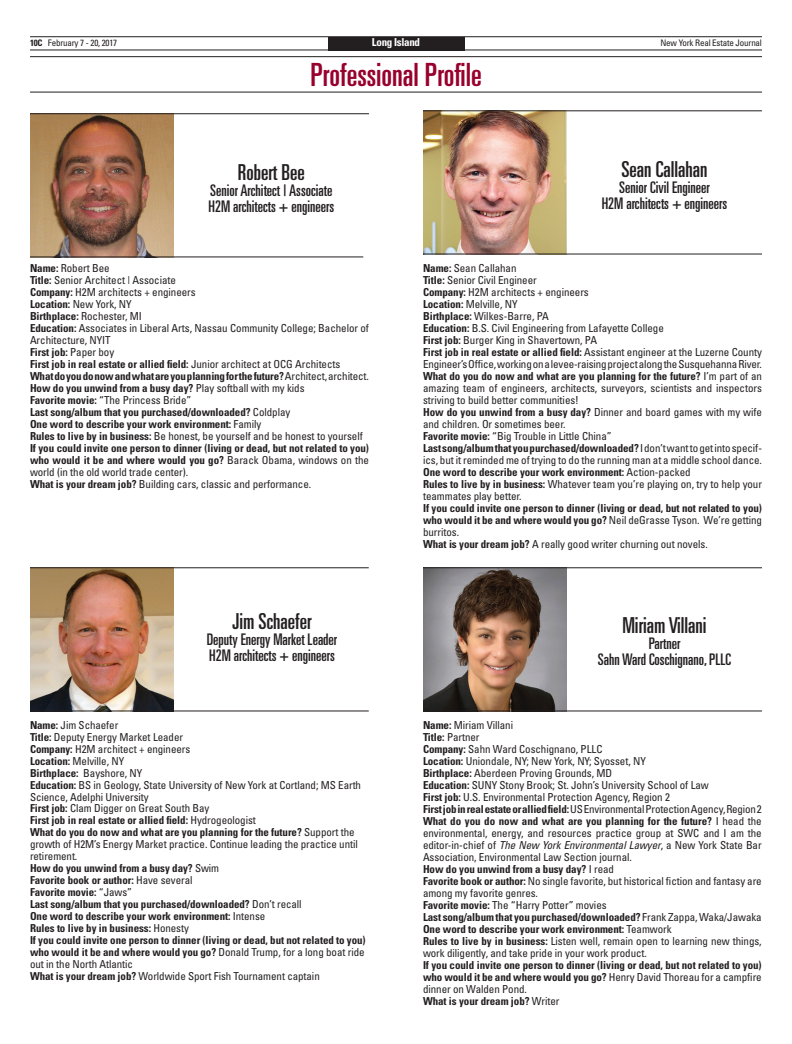
<style>
.page{position:relative;width:792px;height:1044px;background:#fff}
.page>*{position:absolute;margin:0;border:0;box-sizing:border-box;transform-origin:0 0}
.t1{font:ultra-condensed 32px "Univers";color:#98012d}
.t2{font:ultra-condensed 22px "Univers";color:#231f20}
.t3{font:ultra-condensed 16px/16px "Univers";color:#231f20}
.t4{font:700 condensed 11px/12px "Univers";letter-spacing:-.005em;color:#231f20}
.t5{font:condensed 11px/12px "Univers";letter-spacing:-.005em;color:#231f20}
.t6{font:700 condensed 11px "Univers";letter-spacing:-.03em;color:#fff}
.t7{font:condensed 9px "Univers";letter-spacing:-.02em;color:#231f20}
.s1{font-weight:700}
.s2{font-weight:400}
.s3{font-style:italic}
</style>
<div class="page">
<div style="left:328px;top:37px;width:136px;height:13px;background:#231f20"></div>
<hr style="left:30px;top:36px;width:732px;height:1px;background:#231f20">
<hr style="left:30px;top:49px;width:732px;height:1px;background:#231f20">
<img style="left:30px;top:568px;width:144px;height:142px">
<hr style="left:30px;top:56px;width:732px;height:1px;background:#231f20">
<hr style="left:30px;top:92px;width:732px;height:1px;background:#231f20">
<img style="left:423px;top:568px;width:144px;height:142px">
<img style="left:423px;top:111px;width:144px;height:143px">
<hr style="left:423px;top:254px;width:339px;height:1px;background:#231f20">
<hr style="left:30px;top:710px;width:339px;height:1px;background:#231f20">
<hr style="left:423px;top:710px;width:339px;height:1px;background:#231f20">
<hr style="left:423px;top:110px;width:339px;height:1px;background:#231f20">
<hr style="left:30px;top:567px;width:339px;height:1px;background:#231f20">
<hr style="left:423px;top:567px;width:339px;height:1px;background:#231f20">
<img style="left:30px;top:114px;width:144px;height:144px">
<hr style="left:30px;top:256px;width:333px;height:1px;background:#231f20">
<hr style="left:30px;top:113px;width:339px;height:1px;background:#231f20">
<p class="t7" style="left:30px;top:37px;width:89px"><span class="s1">10C</span> February 7 - 20, 2017</p>
<p class="t6" style="left:372px;top:36px;width:50px">Long Island</p>
<p class="t7" style="left:660px;top:37px;width:103px">New York Real Estate Journal</p>
<h1 class="t1" style="left:311px;top:56px;width:173px">Professional Profile</h1>
<h2 class="t2" style="left:238px;top:160px;width:68px">Robert Bee</h2>
<h3 class="t3" style="left:209px;top:182px;width:127px">Senior Architect | Associate<br>H2M architects + engineers</h3>
<h2 class="t2" style="left:622px;top:157px;width:87px">Sean Callahan</h2>
<h3 class="t3" style="left:602px;top:179px;width:127px;text-align:center">Senior Civil Engineer<br>H2M architects + engineers</h3>
<p class="t4" style="left:30px;top:262px;width:341px">Name: <span class="s2">Robert Bee<br></span>Title: <span class="s2">Senior Architect | Associate<br></span>Company: <span class="s2">H2M architects + engineers<br></span>Location: <span class="s2">New York, NY<br></span>Birthplace: <span class="s2">Rochester, MI<br></span>Education: <span class="s2">Associates in Liberal Arts, Nassau Community College; Bachelor of Architecture, NYIT<br></span>First job: <span class="s2">Paper boy<br></span>First job in real estate or allied field: <span class="s2">Junior architect at OCG Architects<br></span>What do you do now and what are you planning for the future? <span class="s2">Architect, architect.<br></span>How do you unwind from a busy day? <span class="s2">Play softball with my kids<br></span>Favorite movie: <span class="s2">“The Princess Bride”<br></span>Last song/album that you purchased/downloaded? <span class="s2">Coldplay<br></span>One word to describe your work environment: <span class="s2">Family<br></span>Rules to live by in business: <span class="s2">Be honest, be yourself and be honest to yourself </span>If you could invite one person to dinner (living or dead, but not related to you) who would it be and where would you go? <span class="s2">Barack Obama, windows on the world (in the old world trade center).<br></span>What is your dream job? <span class="s2">Building cars, classic and performance.</span></p>
<h2 class="t2" style="left:232px;top:609px;width:81px">Jim Schaefer</h2>
<h3 class="t3" style="left:207px;top:632px;width:132px">Deputy Energy Market Leader<br>H2M architects + engineers</h3>
<p class="t5" style="left:423px;top:262px;width:340px"><span class="s1">Name:</span> Sean Callahan<br><span class="s1">Title:</span> Senior Civil Engineer<br><span class="s1">Company:</span> H2M architects + engineers<br><span class="s1">Location:</span> Melville, NY<br><span class="s1">Birthplace:</span> Wilkes-Barre, PA<br><span class="s1">Education:</span> B.S. Civil Engineering from Lafayette College<br><span class="s1">First job:</span> Burger King in Shavertown, PA<br><span class="s1">First job in real estate or allied field:</span> Assistant engineer at the Luzerne County Engineer’s Office, working on a levee-raising project along the Susquehanna River.<br><span class="s1">What do you do now and what are you planning for the future?</span> I’m part of an amazing team of engineers, architects, surveyors, scientists and inspectors striving to build better communities!<br><span class="s1">How do you unwind from a busy day?</span> Dinner and board games with my wife and children. Or sometimes beer.<br><span class="s1">Favorite movie:</span> “Big Trouble in Little China”<br><span class="s1">Last song/album that you purchased/downloaded?</span> I don’t want to get into specif&shy;ics, but it reminded me of trying to do the running man at a middle school dance.<br><span class="s1">One word to describe your work environment:</span> Action-packed<br><span class="s1">Rules to live by in business:</span> Whatever team you’re playing on, try to help your teammates play better.</p>
<p class="t4" style="left:423px;top:502px;width:340px">If you could invite one person to dinner (living or dead, but not related to you) who would it be and where would you go? <span class="s2">Neil deGrasse Tyson. We’re getting burritos.<br></span>What is your dream job? <span class="s2">A really good writer churning out novels.</span></p>
<h2 class="t2" style="left:622px;top:613px;width:86px">Miriam Villani</h2>
<h3 class="t3" style="left:598px;top:635px;width:135px;text-align:center">Partner<br>Sahn Ward Coschignano, PLLC</h3>
<p class="t4" style="left:30px;top:719px;width:337px">Name: <span class="s2">Jim Schaefer<br></span>Title: <span class="s2">Deputy Energy Market Leader<br></span>Company: <span class="s2">H2M architect + engineers<br></span>Location: <span class="s2">Melville, NY<br></span>Birthplace: <span class="s2">Bayshore, NY<br></span>Education: <span class="s2">BS in Geology, State University of New York at Cortland; MS Earth Science, Adelphi University<br></span>First job: <span class="s2">Clam Digger on Great South Bay<br></span>First job in real estate or allied field: <span class="s2">Hydrogeologist<br></span>What do you do now and what are you planning for the future? <span class="s2">Support the growth of H2M’s Energy Market practice. Continue leading the practice until retirement.<br></span>How do you unwind from a busy day? <span class="s2">Swim<br></span>Favorite book or author: <span class="s2">Have several<br></span>Favorite movie: <span class="s2">“Jaws”<br></span>Last song/album that you purchased/downloaded? <span class="s2">Don’t recall<br></span>One word to describe your work environment: <span class="s2">Intense<br></span>Rules to live by in business: <span class="s2">Honesty<br></span>If you could invite one person to dinner (living or dead, but not related to you) who would it be and where would you go? <span class="s2">Donald Trump, for a long boat ride out in the North Atlantic<br></span>What is your dream job? <span class="s2">Worldwide Sport Fish Tournament captain</span></p>
<p class="t5" style="left:423px;top:719px;width:340px"><span class="s1">Name:</span> Miriam Villani<br><span class="s1">Title:</span> Partner<br><span class="s1">Company:</span> Sahn Ward Coschignano, PLLC<br><span class="s1">Location:</span> Uniondale, NY; New York, NY; Syosset, NY<br><span class="s1">Birthplace:</span> Aberdeen Proving Grounds, MD<br><span class="s1">Education:</span> SUNY Stony Brook; St. John’s University School of Law<br><span class="s1">First job:</span> U.S. Environmental Protection Agency, Region 2<br><span class="s1">First job in real estate or allied field:</span>US Environmental Protection Agency, Region 2<br><span class="s1">What do you do now and what are you planning for the future?</span> I head the environmental, energy, and resources practice group at SWC and I am the editor-in-chief of <span class="s3">The New York Environmental Lawyer</span>, a New York State Bar Association, Environmental Law Section journal.<br><span class="s1">How do you unwind from a busy day?</span> I read<br><span class="s1">Favorite book or author:</span> No single favorite, but historical fiction and fantasy are among my favorite genres.<br><span class="s1">Favorite movie:</span> The “Harry Potter” movies<br><span class="s1">Last song/album that you purchased/downloaded?</span> Frank Zappa,Waka/Jawaka <span class="s1">One word to describe your work environment:</span> Teamwork<br><span class="s1">Rules to live by in business:</span> Listen well, remain open to learning new things, work diligently, and take pride in your work product.</p>
<p class="t4" style="left:423px;top:959px;width:340px">If you could invite one person to dinner (living or dead, but not related to you) who would it be and where would you go? <span class="s2">Henry David Thoreau for a campfire dinner on Walden Pond.<br></span>What is your dream job? <span class="s2">Writer</span></p>
</div>
